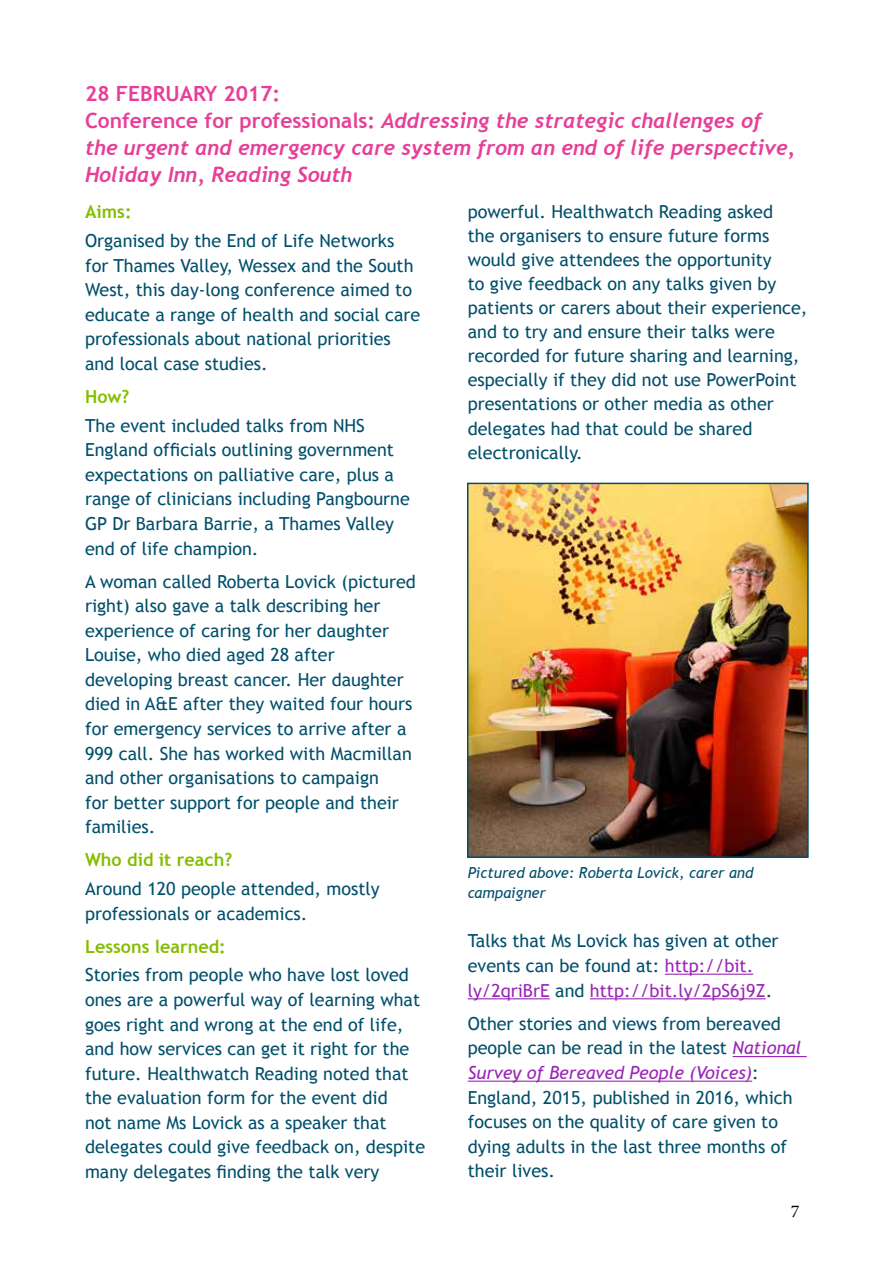
<style>
.page{position:relative;width:893px;height:1263px;background:#fff}
.page>*{position:absolute;margin:0;border:0;box-sizing:border-box;transform-origin:0 0}
.t1{font:italic 700 21px/27px "Trebuchet";color:#e73e97}
.t2{font:700 21px "Trebuchet MS";color:#e73e97}
.t3{font:18px/24.6px "Trebuchet MS";color:#004f6b}
.t4{font:700 18px "Trebuchet MS";color:#84bd00}
.t5{font:18px "Minion Pro";color:#000}
.t6{font:italic 15px/19.5px "Trebuchet MS";color:#004f6b}
.s1{font-family:"Trebuchet MS";font-style:normal}
.s2{color:#9b26b6}
.s3{font-style:italic;color:#9b26b6}
</style>
<div class="page">
<hr style="left:665px;top:974px;width:88px;height:1px;background:#9b26b6">
<hr style="left:468px;top:998px;width:82px;height:1px;background:#9b26b6">
<hr style="left:590px;top:998px;width:176px;height:1px;background:#9b26b6">
<hr style="left:733px;top:1056px;width:74px;height:1px;background:#9b26b6">
<hr style="left:468px;top:1080px;width:284px;height:2px;background:#9b26b6">
<img style="left:470px;top:486px;width:336px;height:369px">
<div style="left:467px;top:483px;width:342px;height:375px;border:2px solid #004f6b"></div>
<p class="t2" style="left:85px;top:80px;width:197px">28 FEBRUARY 2017:</p>
<p class="t1" style="left:85px;top:107px;width:712px"><span class="s1">Conference for professionals:</span> Addressing the strategic challenges of the urgent and emergency care system from an end of life perspective,<br>Holiday Inn, Reading South</p>
<p class="t4" style="left:85px;top:201px;width:48px">Aims:</p>
<p class="t3" style="left:85px;top:229px;width:337px">Organised by the End of Life Networks for Thames Valley, Wessex and the South West, this day-long conference aimed to educate a range of health and social care professionals about national priorities and local case studies.</p>
<p class="t4" style="left:85px;top:385px;width:46px">How?</p>
<p class="t3" style="left:85px;top:413px;width:326px">The event included talks from NHS England officials outlining government expectations on palliative care, plus a range of clinicians including Pangbourne GP Dr Barbara Barrie, a Thames Valley end of life champion.</p>
<p class="t3" style="left:85px;top:569px;width:332px">A woman called Roberta Lovick (pictured right) also gave a talk describing her experience of caring for her daughter Louise, who died aged 28 after developing breast cancer. Her daughter died in A&amp;E after they waited four hours for emergency services to arrive after a 999 call. She has worked with Macmillan and other organisations to campaign<br>for better support for people and their families.</p>
<p class="t4" style="left:85px;top:848px;width:149px">Who did it reach?</p>
<p class="t3" style="left:85px;top:876px;width:296px">Around 120 people attended, mostly professionals or academics.</p>
<p class="t4" style="left:85px;top:935px;width:142px">Lessons learned:</p>
<p class="t3" style="left:85px;top:963px;width:342px">Stories from people who have lost loved ones are a powerful way of learning what goes right and wrong at the end of life, and how services can get it right for the future. Healthwatch Reading noted that the evaluation form for the event did<br>not name Ms Lovick as a speaker that delegates could give feedback on, despite many delegates finding the talk very</p>
<p class="t3" style="left:468px;top:200px;width:341px;line-height:24px">powerful. Healthwatch Reading asked<br>the organisers to ensure future forms would give attendees the opportunity<br>to give feedback on any talks given by patients or carers about their experience, and to try and ensure their talks were recorded for future sharing and learning, especially if they did not use PowerPoint presentations or other media as other delegates had that could be shared electronically.</p>
<p class="t6" style="left:468px;top:863px;width:287px">Pictured above: Roberta Lovick, carer and campaigner</p>
<p class="t3" style="left:468px;top:929px;width:312px">Talks that Ms Lovick has given at other events can be found at: <span class="s2">http://bit. ly/2qriBrE</span> and <span class="s2">http://bit.ly/2pS6j9Z</span>.</p>
<p class="t3" style="left:468px;top:1011px;width:335px">Other stories and views from bereaved people can be read in the latest <span class="s3">National Survey of Bereaved People (Voices)</span>:<br>England, 2015, published in 2016, which focuses on the quality of care given to dying adults in the last three months of their lives.</p>
<p class="t5" style="left:791px;top:1199px;width:10px">7</p>
</div>
